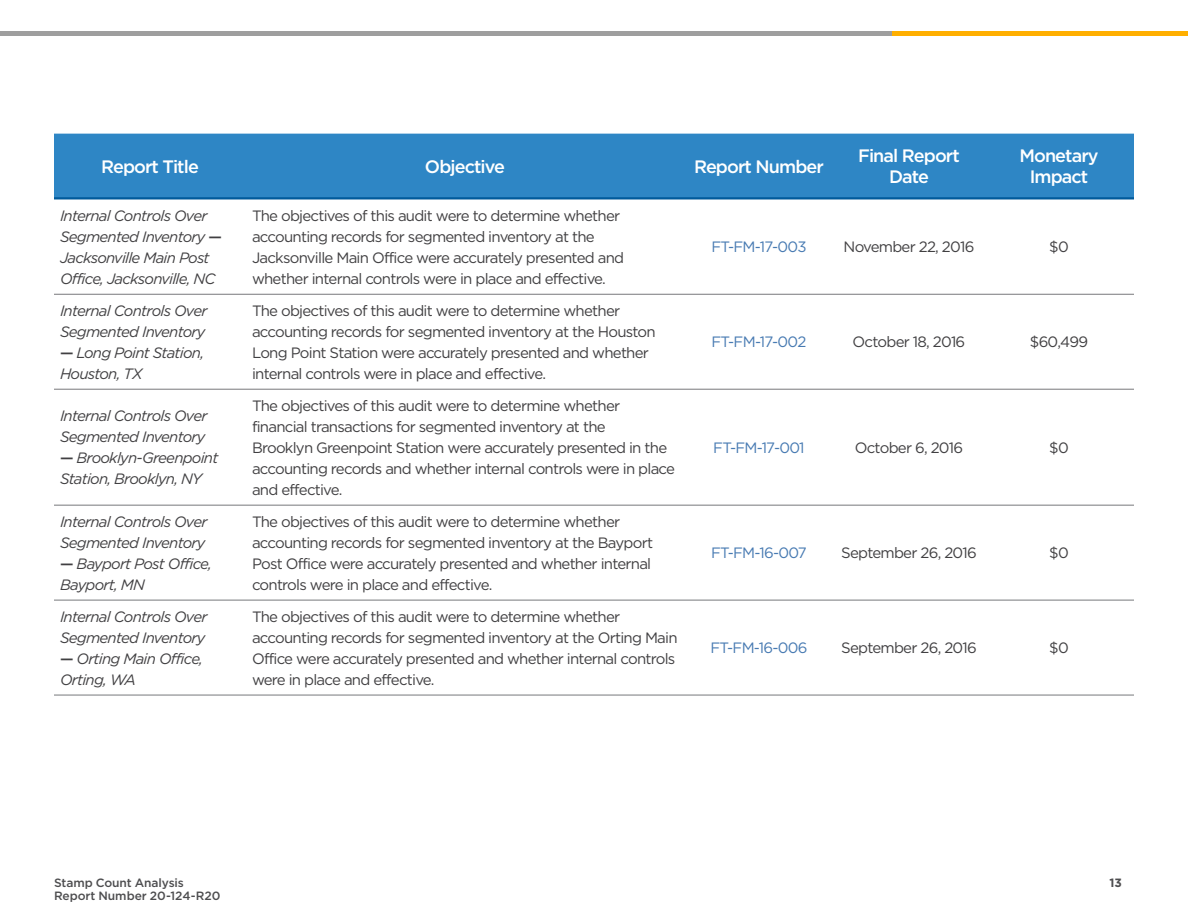
<style>
.page{position:relative;width:1188px;height:918px;background:#fff}
.page>*{position:absolute;margin:0;border:0;box-sizing:border-box;transform-origin:0 0}
.t1{font:500 18px/21.6px "Gotham";letter-spacing:-.05em;color:#fff;text-align:center}
.t2{font:15px/21px "Gotham";letter-spacing:-.05em;color:#414042}
.t3{font:italic 15px/21px "Gotham";letter-spacing:-.05em;color:#414042}
.t4{font:15px "Gotham";letter-spacing:-.05em;color:#477ab2}
.t5{font:500 12px/13.5px "Gotham";letter-spacing:-.005em;color:#4d4d4f}
.t6{font:700 12px "Gotham";color:#4d4d4f}
.s1{font-weight:500;font-style:normal}
</style>
<div class="page">
<div style="left:54px;top:134px;width:1080px;height:63px;background:#2e86c5"></div>
<svg style="left:54px;top:199px;width:1080px;height:496px"></svg>
<hr style="left:54px;top:197px;width:192px;height:2px;background:#005a9b">
<hr style="left:246px;top:197px;width:438px;height:2px;background:#005a9b">
<hr style="left:684px;top:197px;width:150px;height:2px;background:#005a9b">
<hr style="left:834px;top:197px;width:150px;height:2px;background:#005a9b">
<hr style="left:984px;top:197px;width:150px;height:2px;background:#005a9b">
<hr style="left:54px;top:294px;width:192px;height:1px;background:#77787b">
<hr style="left:246px;top:294px;width:438px;height:1px;background:#77787b">
<hr style="left:684px;top:294px;width:150px;height:1px;background:#77787b">
<hr style="left:834px;top:294px;width:150px;height:1px;background:#77787b">
<hr style="left:984px;top:294px;width:150px;height:1px;background:#77787b">
<hr style="left:54px;top:389px;width:192px;height:1px;background:#77787b">
<hr style="left:246px;top:389px;width:438px;height:1px;background:#77787b">
<hr style="left:684px;top:389px;width:150px;height:1px;background:#77787b">
<hr style="left:834px;top:389px;width:150px;height:1px;background:#77787b">
<hr style="left:984px;top:389px;width:150px;height:1px;background:#77787b">
<hr style="left:54px;top:505px;width:192px;height:1px;background:#77787b">
<hr style="left:246px;top:505px;width:438px;height:1px;background:#77787b">
<hr style="left:684px;top:505px;width:150px;height:1px;background:#77787b">
<hr style="left:834px;top:505px;width:150px;height:1px;background:#77787b">
<hr style="left:984px;top:505px;width:150px;height:1px;background:#77787b">
<hr style="left:54px;top:600px;width:192px;height:1px;background:#77787b">
<hr style="left:246px;top:600px;width:438px;height:1px;background:#77787b">
<hr style="left:684px;top:600px;width:150px;height:1px;background:#77787b">
<hr style="left:834px;top:600px;width:150px;height:1px;background:#77787b">
<hr style="left:984px;top:600px;width:150px;height:1px;background:#77787b">
<hr style="left:54px;top:695px;width:192px;height:1px;background:#77787b">
<hr style="left:246px;top:695px;width:438px;height:1px;background:#77787b">
<hr style="left:684px;top:695px;width:150px;height:1px;background:#77787b">
<hr style="left:834px;top:695px;width:150px;height:1px;background:#77787b">
<hr style="left:984px;top:695px;width:150px;height:1px;background:#77787b">
<hr style="left:0;top:32px;width:1188px;height:4px;background:#9e9e9e">
<hr style="left:893px;top:32px;width:295px;height:4px;background:#ffaf00">
<p class="t1" style="left:101px;top:155px;width:99px">Report Title</p>
<p class="t1" style="left:425px;top:155px;width:82px">Objective</p>
<p class="t1" style="left:694px;top:155px;width:131px">Report Number</p>
<p class="t1" style="left:858px;top:144px;width:103px">Final Report<br>Date</p>
<p class="t1" style="left:1019px;top:144px;width:81px">Monetary<br>Impact</p>
<p class="t3" style="left:60px;top:205px;width:164px">Internal Controls Over<br>Segmented Inventory <span class="s1">—<br></span>Jacksonville Main Post<br>Office, Jacksonville, NC</p>
<p class="t2" style="left:252px;top:205px;width:374px">The objectives of this audit were to determine whether accounting records for segmented inventory at the Jacksonville Main Office were accurately presented and whether internal controls were in place and effective.</p>
<p class="t4" style="left:711px;top:239px;width:97px">FT-FM-17-003</p>
<p class="t2" style="left:844px;top:236px;width:132px">November 22, 2016</p>
<p class="t2" style="left:1049px;top:236px;width:21px">$0</p>
<p class="t3" style="left:60px;top:300px;width:149px">Internal Controls Over<br>Segmented Inventory</p>
<p class="t3" style="left:60px;top:342px;width:146px"><span class="s1">—</span> Long Point Station,<br>Houston, TX</p>
<p class="t3" style="left:60px;top:405px;width:149px">Internal Controls Over<br>Segmented Inventory</p>
<p class="t3" style="left:60px;top:447px;width:160px"><span class="s1">—</span> Brooklyn-Greenpoint<br>Station, Brooklyn, NY</p>
<p class="t3" style="left:60px;top:511px;width:149px">Internal Controls Over<br>Segmented Inventory</p>
<p class="t3" style="left:60px;top:553px;width:153px"><span class="s1">—</span> Bayport Post Office,<br>Bayport, MN</p>
<p class="t3" style="left:60px;top:606px;width:149px">Internal Controls Over<br>Segmented Inventory</p>
<p class="t3" style="left:60px;top:648px;width:145px"><span class="s1">—</span> Orting Main Office,<br>Orting, WA</p>
<p class="t2" style="left:252px;top:300px;width:405px">The objectives of this audit were to determine whether accounting records for segmented inventory at the Houston Long Point Station were accurately presented and whether internal controls were in place and effective.</p>
<p class="t2" style="left:252px;top:395px;width:425px">The objectives of this audit were to determine whether financial transactions for segmented inventory at the<br>Brooklyn Greenpoint Station were accurately presented in the accounting records and whether internal controls were in place and effective.</p>
<p class="t2" style="left:252px;top:511px;width:403px">The objectives of this audit were to determine whether accounting records for segmented inventory at the Bayport Post Office were accurately presented and whether internal controls were in place and effective.</p>
<p class="t2" style="left:252px;top:605px;width:427px">The objectives of this audit were to determine whether accounting records for segmented inventory at the Orting Main Office were accurately presented and whether internal controls were in place and effective.</p>
<p class="t4" style="left:712px;top:334px;width:96px">FT-FM-17-002</p>
<p class="t2" style="left:853px;top:331px;width:114px">October 18, 2016</p>
<p class="t2" style="left:1030px;top:331px;width:60px">$60,499</p>
<p class="t4" style="left:713px;top:439px;width:93px">FT-FM-17-001</p>
<p class="t2" style="left:855px;top:437px;width:110px">October 6, 2016</p>
<p class="t2" style="left:1049px;top:437px;width:21px">$0</p>
<p class="t4" style="left:711px;top:544px;width:97px">FT-FM-16-007</p>
<p class="t2" style="left:841px;top:542px;width:137px">September 26, 2016</p>
<p class="t2" style="left:1049px;top:542px;width:21px">$0</p>
<p class="t4" style="left:711px;top:639px;width:98px">FT-FM-16-006</p>
<p class="t2" style="left:841px;top:637px;width:137px">September 26, 2016</p>
<p class="t2" style="left:1049px;top:637px;width:21px">$0</p>
<p class="t5" style="left:54px;top:875px;width:168px">Stamp Count Analysis<br>Report Number 20-124-R20</p>
<p class="t6" style="left:1109px;top:875px;width:14px">13</p>
</div>
